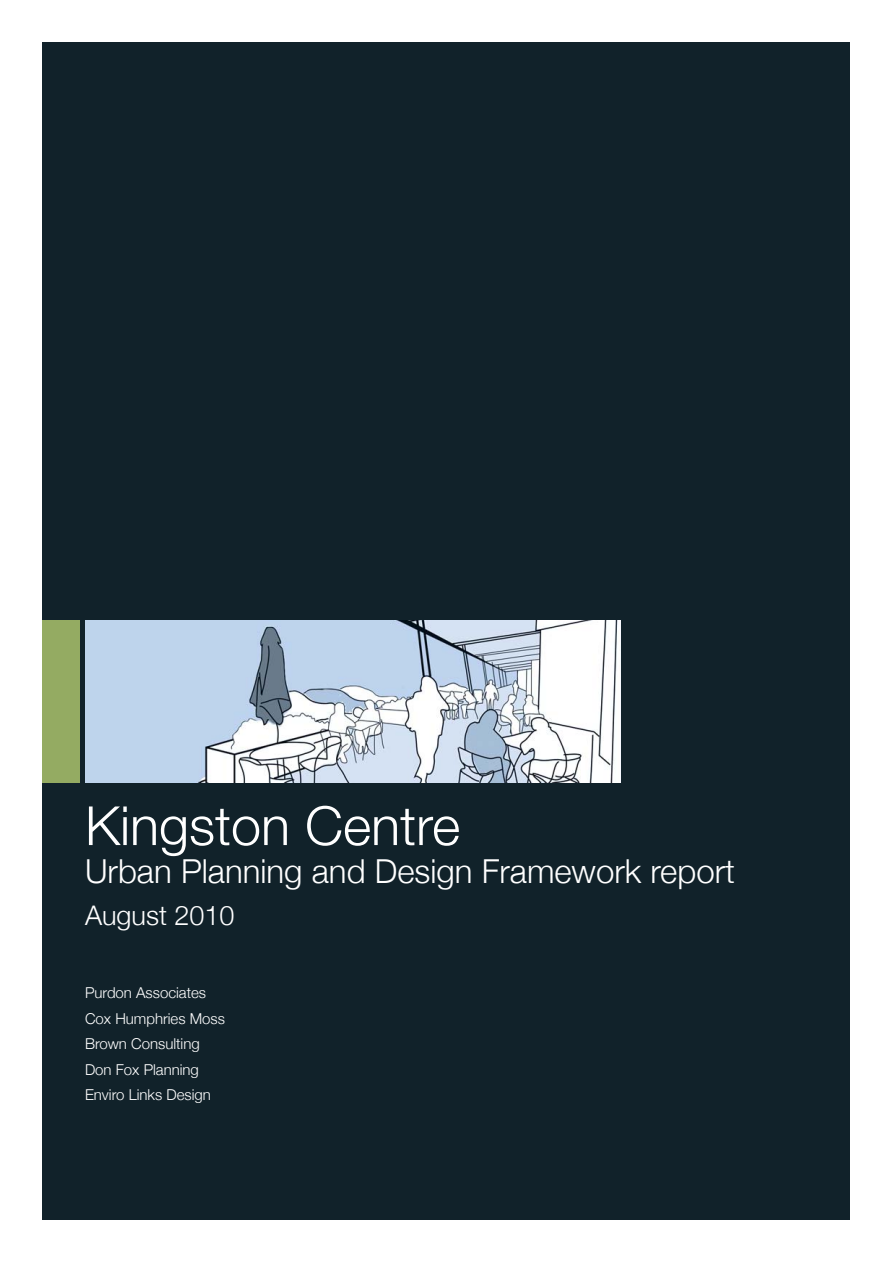
<style>
.page{position:relative;width:893px;height:1263px;background:#fff}
.page>*{position:absolute;margin:0;border:0;box-sizing:border-box;transform-origin:0 0}
.t1{font:300 54px "Helvetica Neue";color:#fff}
.t2{font:300 33px "Helvetica Neue";color:#fff}
.t3{font:300 27px "Helvetica Neue";color:#fff}
.t4{font:300 15px/25.5px "Helvetica Neue";color:#fff}
</style>
<div class="page">
<div style="left:43px;top:43px;width:807px;height:1177px;background:#11222a"></div>
<img style="left:85px;top:620px;width:536px;height:162px">
<div style="left:43px;top:620px;width:37px;height:162px;background:#94ab62"></div>
<h1 class="t1" style="left:85px;top:793px;width:377px">Kingston Centre</h1>
<h2 class="t2" style="left:85px;top:851px;width:651px">Urban Planning and Design Framework report</h2>
<h3 class="t3" style="left:85px;top:898px;width:151px">August 2010</h3>
<p class="t4" style="left:85px;top:980px;width:141px">Purdon Associates<br>Cox Humphries Moss<br>Brown Consulting<br>Don Fox Planning<br>Enviro Links Design</p>
</div>
